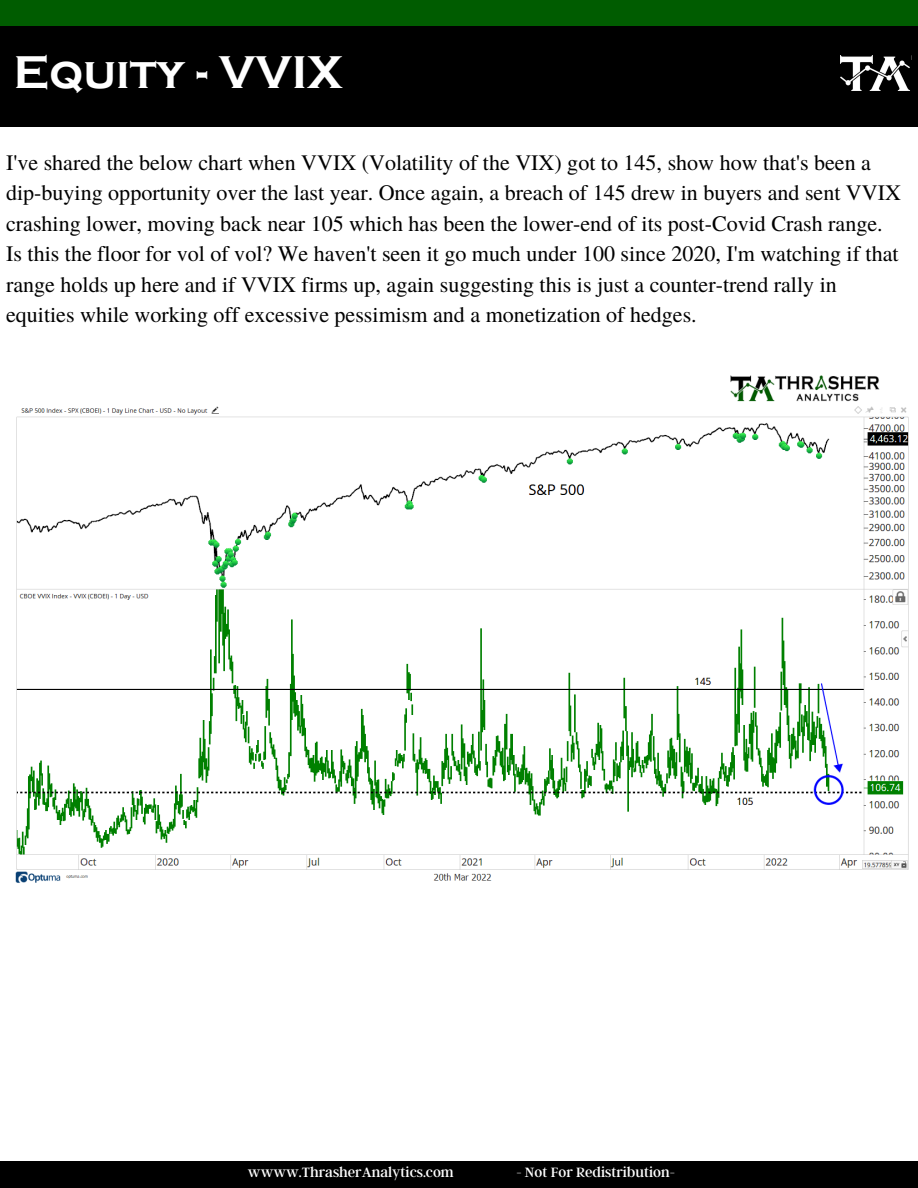
<style>
.page{position:relative;width:918px;height:1188px;background:#fff}
.page>*{position:absolute;margin:0;border:0;box-sizing:border-box;transform-origin:0 0}
.t1{font:700 47.25px "Copperplate Gothic";color:#fff}
.t2{font:22.05px/30.3px "Te X Gyre Termes";color:#000}
.t3{font:15px "Argent CF";color:#fff}
</style>
<div class="page">
<div style="left:0;top:0;width:918px;height:27px;background:#005c00"></div>
<div style="left:0;top:1162px;width:918px;height:26px;background:#000"></div>
<div style="left:0;top:26px;width:918px;height:101px;background:#000"></div>
<img style="left:840px;top:56px;width:70px;height:35px">
<img style="left:15px;top:375px;width:894px;height:508px">
<h1 class="t1" style="left:14px;top:46px;width:331px">Equity - VVIX</h1>
<p class="t2" style="left:6px;top:146px;width:896px">I've shared the below chart when VVIX (Volatility of the VIX) got to 145, show how that's been a dip-buying opportunity over the last year. Once again, a breach of 145 drew in buyers and sent VVIX crashing lower, moving back near 105 which has been the lower-end of its post-Covid Crash range.<br>Is this the floor for vol of vol? We haven't seen it go much under 100 since 2020, I'm watching if that range holds up here and if VVIX firms up, again suggesting this is just a counter-trend rally in equities while working off excessive pessimism and a monetization of hedges.</p>
<p class="t3" style="left:248px;top:1162px;width:207px">wwww.ThrasherAnalytics.com</p>
<p class="t3" style="left:516px;top:1162px;width:160px">- Not For Redistribution-</p>
</div>
